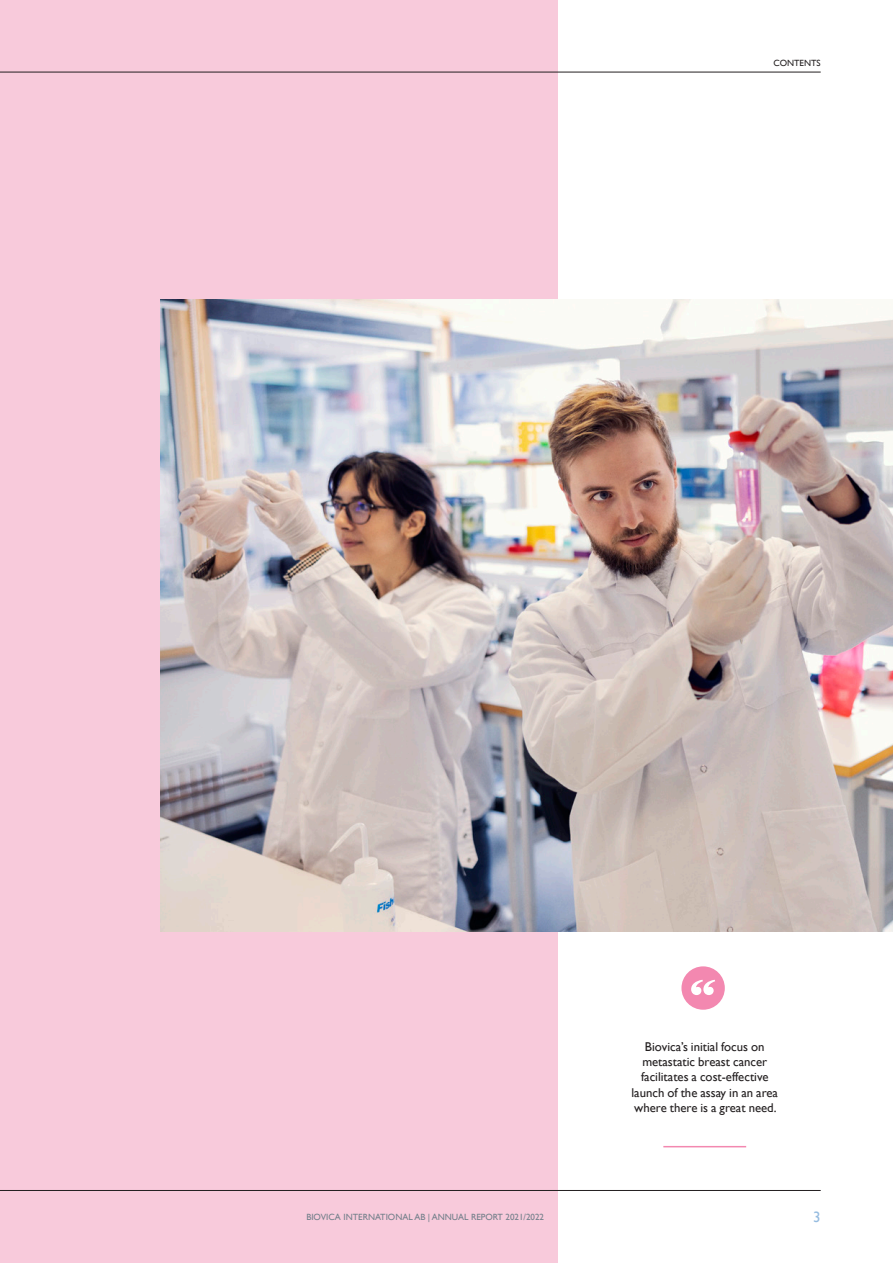
<style>
.page{position:relative;width:893px;height:1263px;background:#fff}
.page>*{position:absolute;margin:0;border:0;box-sizing:border-box;transform-origin:0 0}
.t1{font:15px "Gill Sans";color:#96bce0}
.Citat_Publico__litet{font:12.75px/15.3px "Gill Sans";color:#231f20;text-align:center}
.t2{font:9px "Gill Sans";color:#727f8a}
.t3{font:9px "Gill Sans";color:#231f20}
</style>
<div class="page">
<div style="left:0;top:0;width:557px;height:1263px;background:#f8cadb"></div>
<img style="left:161px;top:300px;width:732px;height:631px">
<hr style="left:0;top:1190px;width:821px;height:1px;background:#231f20">
<hr style="left:0;top:72px;width:821px;height:1px;background:#231f20">
<div style="left:681px;top:966px;width:44px;height:44px;background:#f388b0;border-radius:50%"></div>
<svg style="left:691px;top:980px;width:24px;height:15px"></svg>
<hr style="left:663px;top:1146px;width:83px;height:1px;background:#f388b0">
<p class="t3" style="left:773px;top:57px;width:49px">CONTENTS</p>
<p class="Citat_Publico__litet" style="left:631px;top:1038px;width:148px">Biovica’s initial focus on metastatic breast cancer facilitates a cost-effective launch of the assay in an area where there is a great need.</p>
<p class="t2" style="left:306px;top:1211px;width:239px">BIOVICA INTERNATIONAL AB | ANNUAL REPORT 2021/2022</p>
<p class="t1" style="left:813px;top:1208px;width:9px">3</p>
</div>
